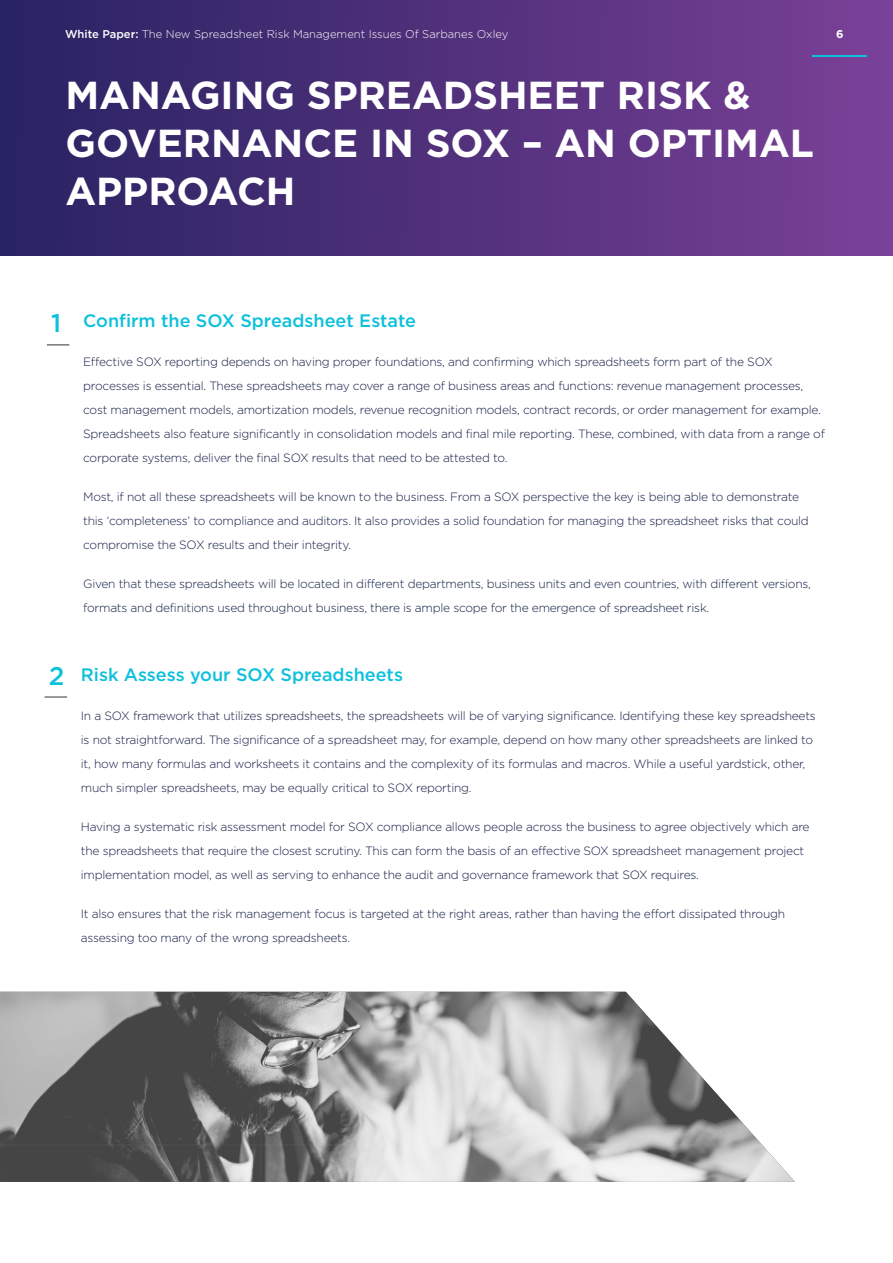
<style>
.page{position:relative;width:893px;height:1263px;background:#fff}
.page>*{position:absolute;margin:0;border:0;box-sizing:border-box;transform-origin:0 0}
.t1{font:700 39px/48px "Gotham HTF";color:#fff}
.t2{font:500 25.5px "Gotham HTF";color:#0dc0dc}
.t3{font:500 18px "Gotham HTF";color:#0dc0dc}
.t4{font:300 12px/24px "Gotham HTF";letter-spacing:-.02em;color:#121d46}
.t5{font:300 11.25px "Gotham HTF";color:#fff}
.t6{font:700 11.25px "Gotham HTF";color:#fff}
.s1{font-weight:500}
</style>
<div class="page">
<img style="left:0;top:0;width:893px;height:255px">
<hr style="left:812px;top:55px;width:54px;height:2px;background:#0dc0dc">
<hr style="left:47px;top:344px;width:22px;height:2px;background:#757779">
<hr style="left:45px;top:696px;width:22px;height:2px;background:#757779">
<img style="left:0;top:992px;width:795px;height:190px">
<p class="t5" style="left:65px;top:28px;width:445px"><span class="s1">White Paper:</span> The New Spreadsheet Risk Management Issues Of Sarbanes Oxley</p>
<p class="t6" style="left:836px;top:28px;width:9px">6</p>
<h1 class="t1" style="left:65px;top:70px;width:750px">MANAGING SPREADSHEET RISK &amp;<br>GOVERNANCE IN SOX – AN OPTIMAL<br>APPROACH</h1>
<h2 class="t2" style="left:51px;top:309px;width:12px">1</h2>
<h3 class="t3" style="left:83px;top:310px;width:334px">Confirm the SOX Spreadsheet Estate</h3>
<p class="t4" style="left:83px;top:349px;width:743px">Effective SOX reporting depends on having proper foundations, and confirming which spreadsheets form part of the SOX processes is essential. These spreadsheets may cover a range of business areas and functions: revenue management processes, cost management models, amortization models, revenue recognition models, contract records, or order management for example.<br>Spreadsheets also feature significantly in consolidation models and final mile reporting. These, combined, with data from a range of corporate systems, deliver the final SOX results that need to be attested to.</p>
<p class="t4" style="left:83px;top:484px;width:727px">Most, if not all these spreadsheets will be known to the business. From a SOX perspective the key is being able to demonstrate this ‘completeness’ to compliance and auditors. It also provides a solid foundation for managing the spreadsheet risks that could compromise the SOX results and their integrity.</p>
<p class="t4" style="left:83px;top:571px;width:729px">Given that these spreadsheets will be located in different departments, business units and even countries, with different versions, formats and definitions used throughout business, there is ample scope for the emergence of spreadsheet risk.</p>
<h2 class="t2" style="left:49px;top:661px;width:17px">2</h2>
<h3 class="t3" style="left:81px;top:664px;width:324px">Risk Assess your SOX Spreadsheets</h3>
<p class="t4" style="left:81px;top:703px;width:736px">In a SOX framework that utilizes spreadsheets, the spreadsheets will be of varying significance. Identifying these key spreadsheets is not straightforward. The significance of a spreadsheet may, for example, depend on how many other spreadsheets are linked to it, how many formulas and worksheets it contains and the complexity of its formulas and macros. While a useful yardstick, other, much simpler spreadsheets, may be equally critical to SOX reporting.</p>
<p class="t4" style="left:81px;top:814px;width:730px">Having a systematic risk assessment model for SOX compliance allows people across the business to agree objectively which are the spreadsheets that require the closest scrutiny. This can form the basis of an effective SOX spreadsheet management project implementation model, as well as serving to enhance the audit and governance framework that SOX requires.</p>
<p class="t4" style="left:81px;top:901px;width:706px">It also ensures that the risk management focus is targeted at the right areas, rather than having the effort dissipated through assessing too many of the wrong spreadsheets.</p>
</div>
